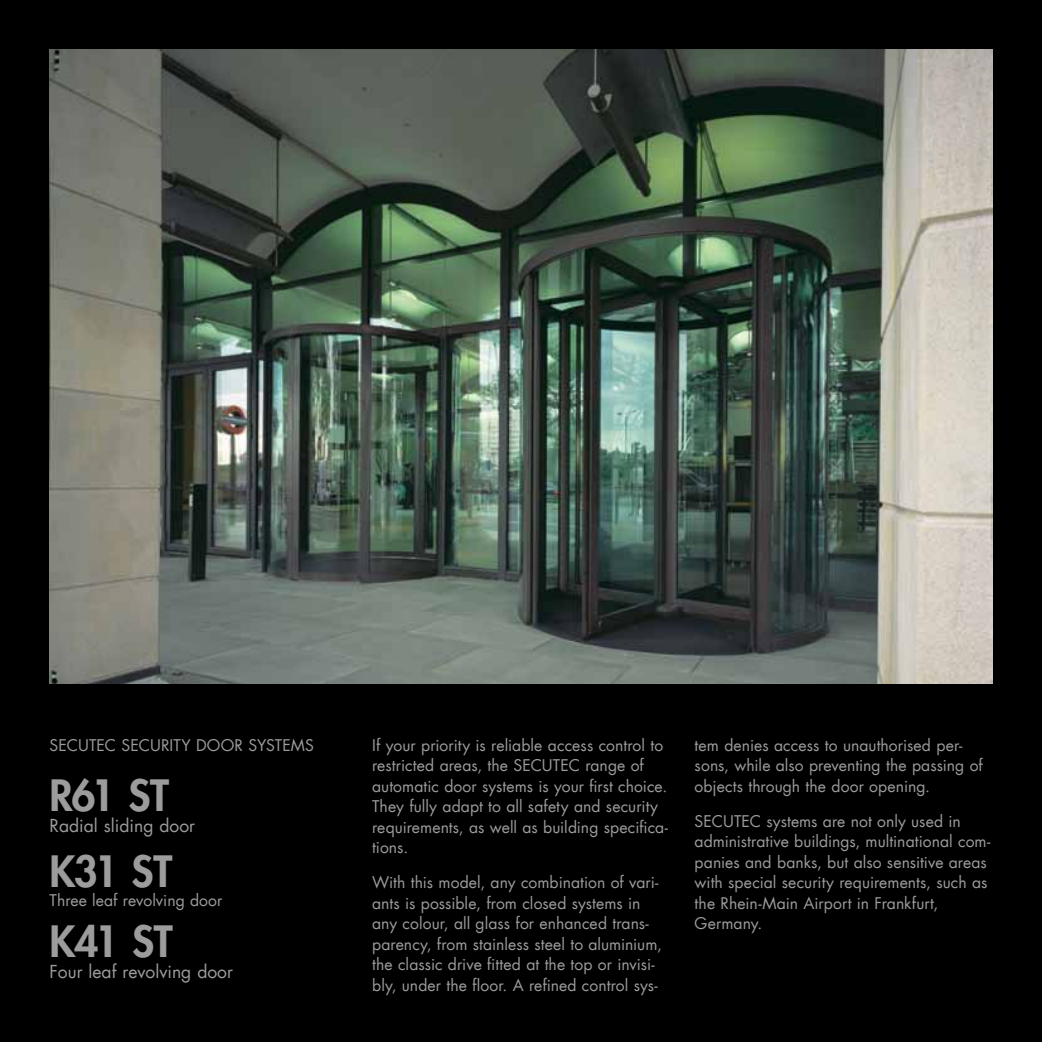
<style>
.page{position:relative;width:1042px;height:1042px;background:#000}
.page>*{position:absolute;margin:0;border:0;box-sizing:border-box;transform-origin:0 0}
.t1{font:800 42px "Futura Std";letter-spacing:-.035em;color:#9c9c9d}
.t2{font:17.5px "Futura Com";color:#9c9c9d}
.t3{font:15.75px/20.5px "Futura Com";color:#9c9c9d}
</style>
<div class="page">
<img style="left:50px;top:50px;width:942px;height:633px">
<p class="t3" style="left:50px;top:734px;width:266px">secutec security door systems</p>
<h1 class="t1" style="left:50px;top:769px;width:121px">R61 ST</h1>
<p class="t2" style="left:50px;top:813px;width:147px">Radial sliding door</p>
<h1 class="t1" style="left:50px;top:845px;width:124px">K31 ST</h1>
<p class="t3" style="left:50px;top:890px;width:174px">Three leaf revolving door</p>
<h1 class="t1" style="left:50px;top:914px;width:124px">K41 ST</h1>
<p class="t2" style="left:50px;top:959px;width:185px">Four leaf revolving door</p>
<p class="t3" style="left:372px;top:734px;width:293px">If your priority is reliable access control to restricted areas, the SECUTEC</p>
<p class="t3" style="left:372px;top:755px;width:297px;text-indent:213px">range of automatic door systems is your first choice.<br>They fully adapt to all safety and security requirements, as well as building specifica&shy;tions.</p>
<p class="t3" style="left:372px;top:872px;width:291px">With this model, any combination of vari&shy;ants is possible, from closed systems in any colour, all glass for enhanced trans&shy;parency, from stainless steel to aluminium, the classic drive fitted at the top or invisi&shy;bly, under the floor. A refined control sys-</p>
<p class="t3" style="left:694px;top:734px;width:290px">tem denies access to unauthorised per&shy;sons, while also preventing the passing of objects through the door opening.</p>
<p class="t3" style="left:694px;top:811px;width:11px">SECUTEC</p>
<p class="t3" style="left:694px;top:811px;width:297px;text-indent:72px">systems are not only used in administrative buildings, multinational com&shy;panies and banks, but also sensitive areas with special security requirements, such as the Rhein-Main Airport in Frankfurt, Germany.</p>
</div>
